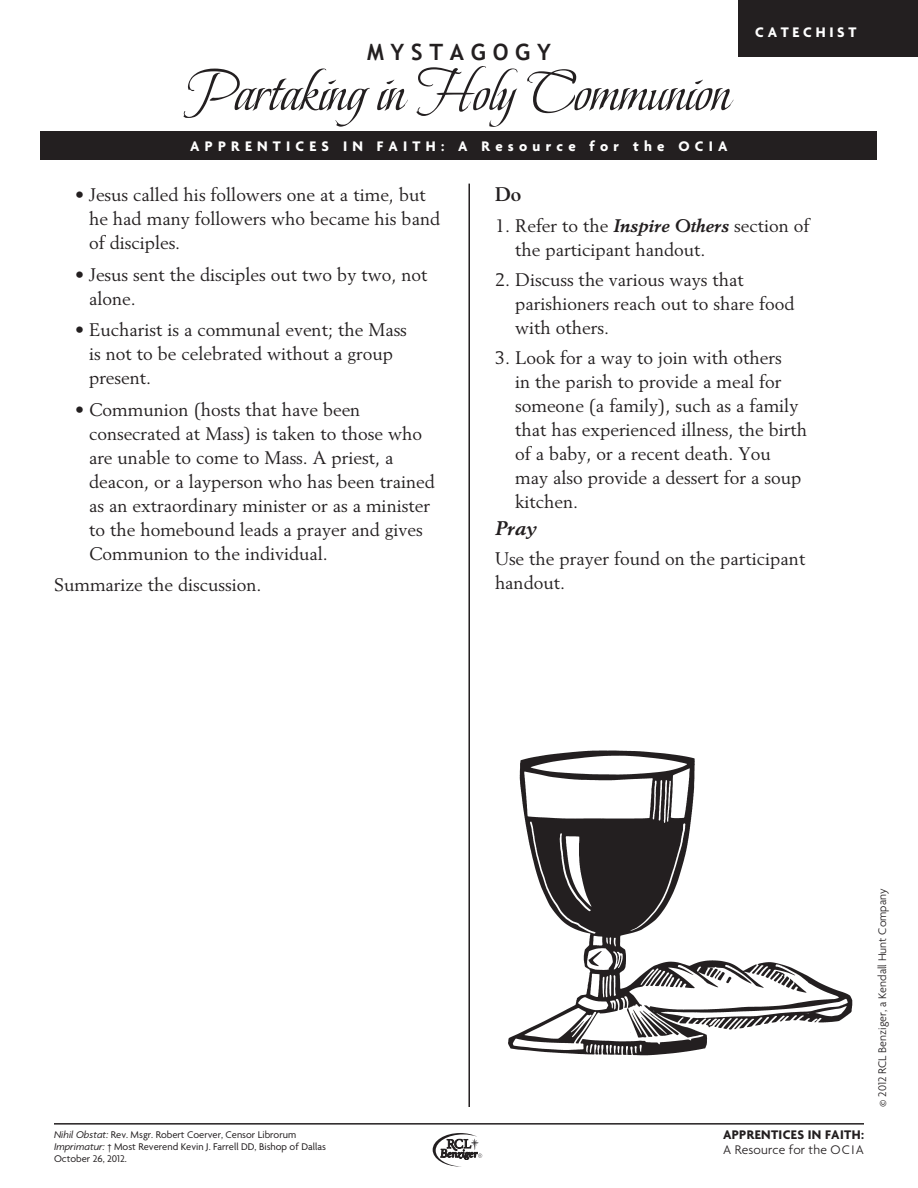
<style>
.page{position:relative;width:918px;height:1188px;background:#fff}
.page>*{position:absolute;margin:0;border:0;box-sizing:border-box;transform-origin:0 0}
.t1{font:60px "Beau Rivage";color:#231f20}
.t2{font:700 22.5px "Trebuchet MS";letter-spacing:.3em;color:#231f20}
.RCIA-Text{font:italic 700 19.5px "Berling LT Std";color:#231f20}
.Text{font:700 19.5px "Berling LT Std";color:#231f20}
.Text-2{font:18px/24px "Berling LT Std";color:#231f20}
.RCIA-Text-2{font:18px/24px "Berling LT Std";color:#231f20}
.t3{font:700 15px "Agenda";letter-spacing:.35em;color:#fff}
.t4{font:700 15px "Agenda";letter-spacing:.25em;color:#fff}
.t5{font:700 13.5px/15px "Agenda";letter-spacing:.025em;color:#231f20}
.t6{font:300 12px "Agenda";color:#231f20}
.Bottom_rule{font:10.5px/12px "Agenda";color:#231f20}
.s1{font-weight:700;font-style:italic}
.s2{font-style:italic}
.s3{font-weight:300}
</style>
<div class="page">
<div style="left:739px;top:0;width:179px;height:57px;background:#231f20"></div>
<hr style="left:54px;top:1123px;width:810px;height:2px;background:#231f20">
<svg style="left:433px;top:1133px;width:49px;height:34px"></svg>
<hr style="left:468px;top:184px;width:2px;height:923px;background:#231f20">
<div style="left:40px;top:131px;width:838px;height:29px;background:#231f20"></div>
<img style="left:508px;top:750px;width:345px;height:306px">
<p class="t4" style="left:755px;top:24px;width:103px">CATECHIST</p>
<p class="t2" style="left:367px;top:38px;width:185px">MYSTAGOGY</p>
<p class="t1" style="left:188px;top:43px;width:544px">Partaking in Holy Communion</p>
<p class="t3" style="left:190px;top:138px;width:539px">APPRENTICES IN FAITH: A Resource for the OCIA</p>
<p class="Text-2" style="left:89px;top:183px;width:353px;text-indent:-14px">• Jesus called his followers one at a time, but he had many followers who became his band of disciples.</p>
<p class="Text-2" style="left:89px;top:262px;width:340px;text-indent:-14px">• Jesus sent the disciples out two by two, not alone.</p>
<p class="Text-2" style="left:89px;top:318px;width:319px;text-indent:-14px">• Eucharist is a communal event; the Mass is not to be celebrated without a group present.</p>
<p class="Text-2" style="left:89px;top:397px;width:347px;text-indent:-14px">• Communion (hosts that have been consecrated at Mass) is taken to those who are unable to come to Mass. A priest, a deacon, or a layperson who has been trained as an extraordinary minister or as a minister to the homebound leads a prayer and gives Communion to the individual.</p>
<p class="Text-2" style="left:54px;top:573px;width:209px">Summarize the discussion.</p>
<p class="Text" style="left:495px;top:183px;width:28px">Do</p>
<p class="RCIA-Text-2" style="left:515px;top:214px;width:296px;text-indent:-20px">1. Refer to the <span class="s1">Inspire Others</span> section of the participant handout.</p>
<p class="RCIA-Text-2" style="left:515px;top:268px;width:281px;text-indent:-20px">2. Discuss the various ways that parishioners reach out to share food with others.</p>
<p class="RCIA-Text-2" style="left:515px;top:346px;width:293px;text-indent:-20px">3. Look for a way to join with others<br>in the parish to provide a meal for someone (a family), such as a family that has experienced illness, the birth of a baby, or a recent death. You may also provide a dessert for a soup kitchen.</p>
<p class="RCIA-Text" style="left:495px;top:516px;width:43px">Pray</p>
<p class="RCIA-Text-2" style="left:495px;top:546px;width:312px">Use the prayer found on the participant handout.</p>
<p class="Bottom_rule" style="left:54px;top:1129px;width:273px"><span class="s2">Nihil Obstat:</span> Rev. Msgr. Robert Coerver, Censor Librorum<br><span class="s2">Imprimatur:</span> † Most Reverend Kevin J. Farrell DD, Bishop of Dallas<br>October 26, 2012.</p>
<p class="t5" style="left:723px;top:1128px;width:142px">APPRENTICES IN FAITH:<br><span class="s3">A Resource for the OCIA</span></p>
<p class="t6" style="left:876px;top:1107px;width:220px;rotate:-90deg">© 2012 RCL Benziger, a Kendall Hunt Company</p>
</div>
